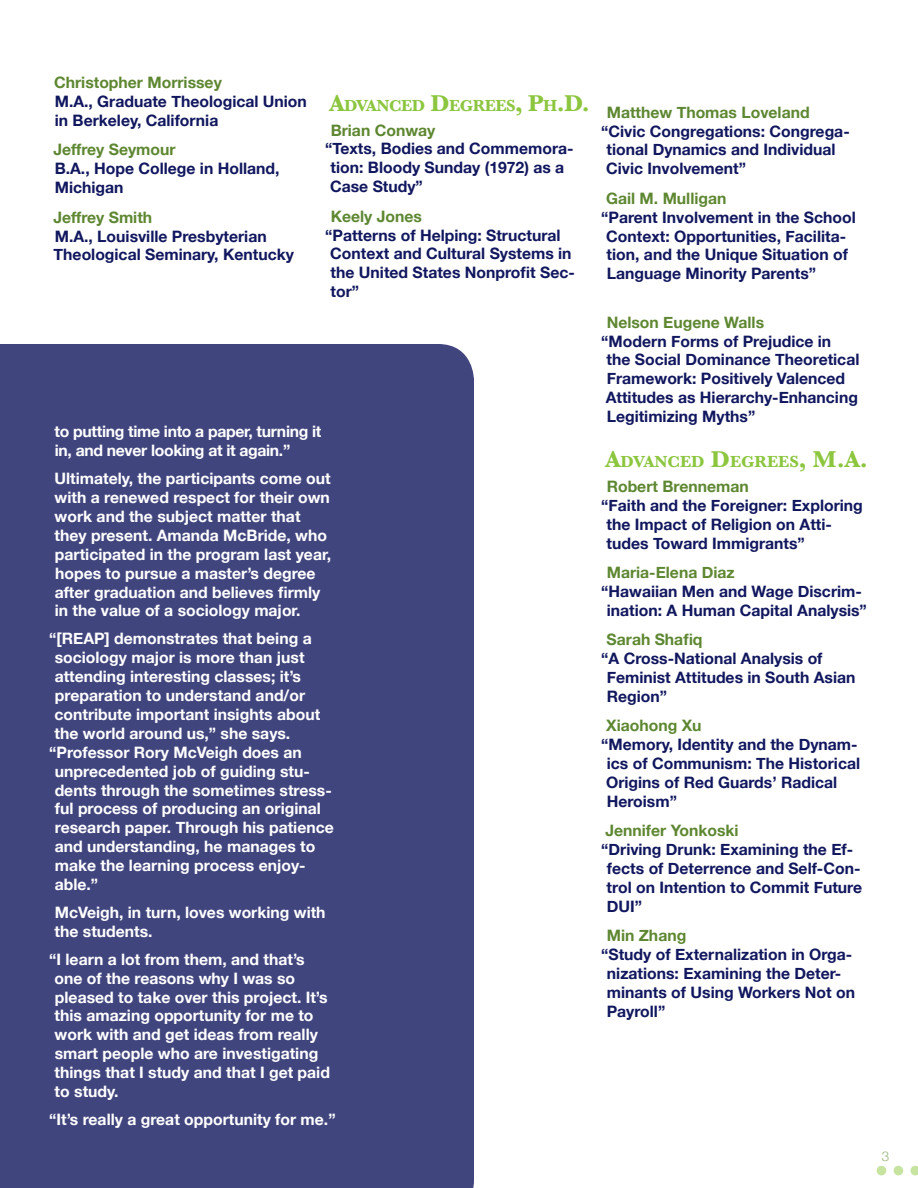
<style>
.page{position:relative;width:918px;height:1188px;background:#fff}
.page>*{position:absolute;margin:0;border:0;box-sizing:border-box;transform-origin:0 0}
.t1{font:700 16.8px "Baskerville";letter-spacing:-.03em;color:#8cc63f}
.t2{font:700 16.8px "Baskerville";color:#8cc63f}
.t3{font:700 15.75px/18.9px "Helvetica Neue";color:#11175e}
.t4{font:700 15.75px/18.9px "Helvetica Neue";color:#fff}
.t5{font:700 15.75px "Helvetica Neue";color:#5e8731}
.t6{font:700 15.75px/18.9px "Helvetica Neue";letter-spacing:-.02em;color:#fff}
.s1{font-size:24px}
</style>
<div class="page">
<div style="left:877px;top:1166px;width:9px;height:9px;background:#c6e39f;border-radius:50%"></div>
<div style="left:894px;top:1166px;width:9px;height:9px;background:#c6e39f;border-radius:50%"></div>
<svg style="left:911px;top:1166px;width:7px;height:9px"></svg>
<div style="left:0;top:344px;width:474px;height:844px;background:#41457e"></div>
<p class="t5" style="left:54px;top:73px;width:169px">Christopher Morrissey</p>
<p class="t3" style="left:55px;top:92px;width:254px">M.A., Graduate Theological Union in Berkeley, California</p>
<p class="t5" style="left:53px;top:140px;width:124px">Jeffrey Seymour</p>
<p class="t3" style="left:55px;top:159px;width:226px">B.A., Hope College in Holland,<br>Michigan</p>
<p class="t5" style="left:53px;top:207px;width:100px">Jeffrey Smith</p>
<p class="t3" style="left:54px;top:226px;width:242px">M.A., Louisville Presbyterian<br>Theological Seminary, Kentucky</p>
<p class="t1" style="left:329px;top:95px;width:262px"><span class="s1">A</span>DVANCED <span class="s1">D</span>EGREES<span class="s1">, P</span>H<span class="s1">.D.</span></p>
<p class="t5" style="left:331px;top:120px;width:106px">Brian Conway</p>
<p class="t3" style="left:330px;top:139px;width:245px;text-indent:-5px">“Texts, Bodies and Commemora&shy;tion: Bloody Sunday (1972) as a<br>Case Study”</p>
<p class="t5" style="left:331px;top:206px;width:93px">Keely Jones</p>
<p class="t3" style="left:330px;top:225px;width:246px;text-indent:-5px">“Patterns of Helping: Structural<br>Context and Cultural Systems in the United States Nonprofit Sec&shy;tor”</p>
<p class="t6" style="left:55px;top:422px;width:268px">to putting time into a paper, turning it in, and never looking at it again.”</p>
<p class="t4" style="left:55px;top:469px;width:278px">Ultimately, the participants come out with a renewed respect for their own work and the subject matter that they present. Amanda McBride, who participated in the program last year, hopes to pursue a master’s degree after graduation and believes firmly in the value of a sociology major.</p>
<p class="t4" style="left:49px;top:629px;width:264px">“[REAP] demonstrates that being a</p>
<p class="t4" style="left:55px;top:648px;width:251px">sociology major is more than just</p>
<p class="t4" style="left:55px;top:667px;width:248px">attending interesting classes; it’s</p>
<p class="t4" style="left:55px;top:686px;width:252px">preparation to understand and/or</p>
<p class="t4" style="left:55px;top:705px;width:267px">contribute important insights about</p>
<p class="t4" style="left:55px;top:723px;width:237px">the world around us,” she says.</p>
<p class="t4" style="left:49px;top:742px;width:254px">“Professor Rory McVeigh does an</p>
<p class="t4" style="left:55px;top:761px;width:256px">unprecedented job of guiding stu-</p>
<p class="t4" style="left:55px;top:780px;width:279px">dents through the sometimes stress-</p>
<p class="t4" style="left:55px;top:799px;width:267px">ful process of producing an original</p>
<p class="t4" style="left:55px;top:818px;width:280px">research paper. Through his patience</p>
<p class="t4" style="left:55px;top:837px;width:262px">and understanding, he manages to</p>
<p class="t4" style="left:55px;top:856px;width:252px">make the learning process enjoy-</p>
<p class="t4" style="left:55px;top:875px;width:45px">able.”</p>
<p class="t4" style="left:55px;top:903px;width:272px">McVeigh, in turn, loves working with the students.</p>
<p class="t4" style="left:55px;top:949px;width:277px;text-indent:-5px">“I learn a lot from them, and that’s one of the reasons why I was so pleased to take over this project. It’s this amazing opportunity for me to work with and get ideas from really smart people who are investigating things that I study and that I get paid to study.</p>
<p class="t4" style="left:49px;top:1110px;width:288px">“It’s really a great opportunity for me.”</p>
<p class="t5" style="left:607px;top:102px;width:204px">Matthew Thomas Loveland</p>
<p class="t3" style="left:606px;top:121px;width:245px;text-indent:-5px">“Civic Congregations: Congrega&shy;tional Dynamics and Individual<br>Civic Involvement”</p>
<p class="t5" style="left:606px;top:188px;width:122px">Gail M. Mulligan</p>
<p class="t3" style="left:606px;top:207px;width:251px;text-indent:-5px">“Parent Involvement in the School Context: Opportunities, Facilita&shy;tion, and the Unique Situation of Language Minority Parents”</p>
<p class="t5" style="left:607px;top:312px;width:159px">Nelson Eugene Walls</p>
<p class="t3" style="left:601px;top:331px;width:260px">“Modern Forms of Prejudice in<br>the Social Dominance Theoretical<br>Framework: Positively Valenced<br>Attitudes as Hierarchy-Enhancing<br>Legitimizing Myths”</p>
<p class="t2" style="left:605px;top:452px;width:264px"><span class="s1">A</span>DVANCED <span class="s1">D</span>EGREES<span class="s1">, M.A.</span></p>
<p class="t5" style="left:607px;top:477px;width:144px">Robert Brenneman</p>
<p class="t3" style="left:607px;top:496px;width:258px;text-indent:-5px">“Faith and the Foreigner: Exploring the Impact of Religion on Atti&shy;tudes Toward Immigrants”</p>
<p class="t5" style="left:607px;top:563px;width:129px">Maria-Elena Diaz</p>
<p class="t3" style="left:601px;top:582px;width:267px;text-align:center">“Hawaiian Men and Wage Discrim&shy;ination: A Human Capital Analysis”</p>
<p class="t5" style="left:607px;top:630px;width:97px">Sarah Shafiq</p>
<p class="t3" style="left:607px;top:649px;width:250px;text-indent:-5px">“A Cross-National Analysis of<br>Feminist Attitudes in South Asian<br>Region”</p>
<p class="t5" style="left:606px;top:716px;width:97px">Xiaohong Xu</p>
<p class="t3" style="left:606px;top:735px;width:256px;text-indent:-5px">“Memory, Identity and the Dynam&shy;ics of Communism: The Historical<br>Origins of Red Guards’ Radical<br>Heroism”</p>
<p class="t5" style="left:605px;top:821px;width:135px">Jennifer Yonkoski</p>
<p class="t3" style="left:607px;top:840px;width:257px;text-indent:-5px">“Driving Drunk: Examining the Ef&shy;fects of Deterrence and Self-Con&shy;trol on Intention to Commit Future<br>DUI”</p>
<p class="t5" style="left:607px;top:926px;width:81px">Min Zhang</p>
<p class="t3" style="left:607px;top:945px;width:250px;text-indent:-5px">“Study of Externalization in Orga&shy;nizations: Examining the Deter&shy;minants of Using Workers Not on<br>Payroll”</p>
</div>
